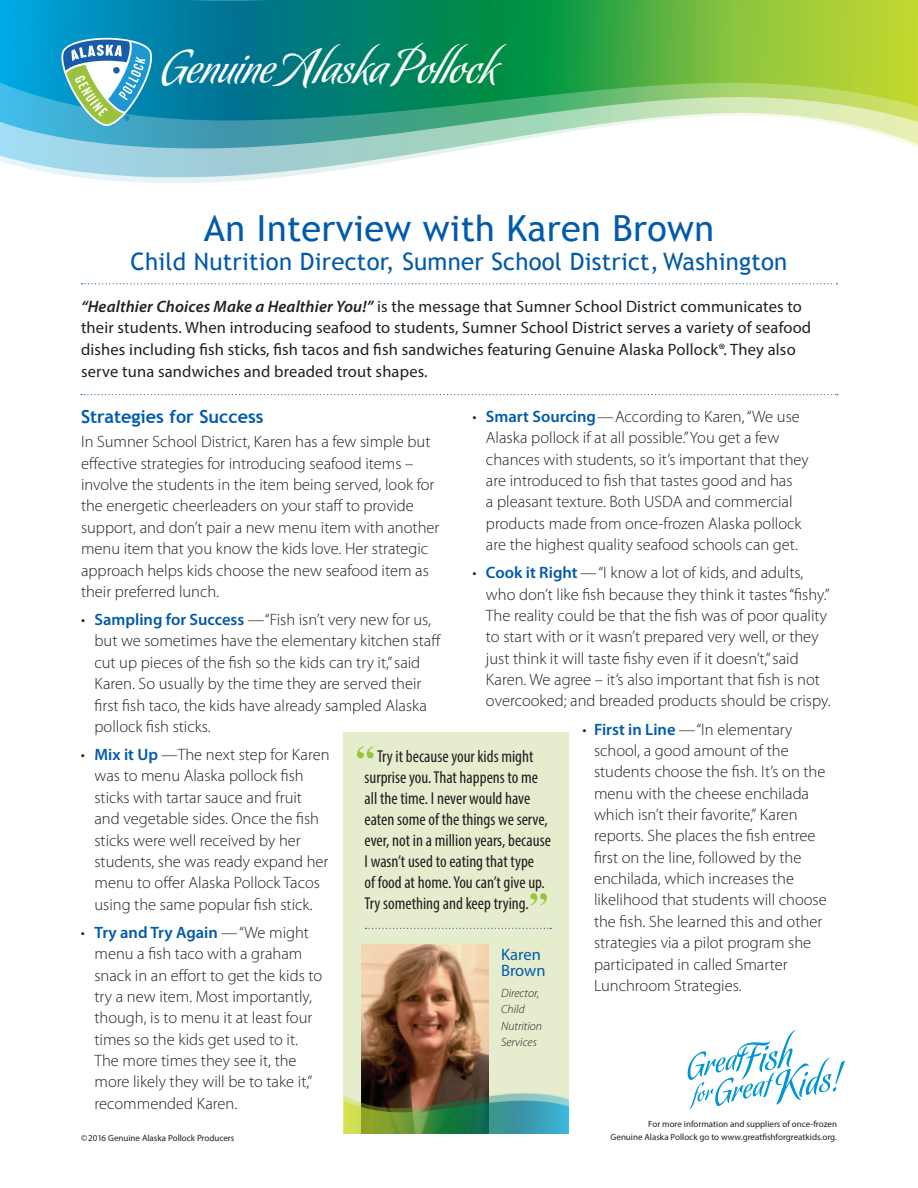
<style>
.page{position:relative;width:918px;height:1188px;background:#fff}
.page>*{position:absolute;margin:0;border:0;box-sizing:border-box;transform-origin:0 0}
.t1{font:46.5px "Koziupack";color:#fff}
.t2{font:36px "Trebuchet MS";letter-spacing:.01em;color:#015aaa}
.t3{font:24px "Trebuchet MS";letter-spacing:.01em;color:#015aaa}
.t4{font:700 18px "Trebuchet MS";color:#015aaa}
.t5{font:condensed 17.25px/21px "Myriad Pro";color:#231f20}
.t6{font:300 16.5px/21.3px "Myriad Pro";color:#231f20}
.t7{font:16.5px/21.8px "Myriad Pro";letter-spacing:.01em;color:#231f20}
.t8{font:16.5px/16.5px "Myriad Pro";color:#015aaa}
.t9{font:italic 300 12px/16.5px "Myriad Pro";color:#231f20}
.t10{font:9px "Myriad Pro";color:#231f20}
.s1{font-weight:600;font-style:italic}
.s2{font-weight:600;color:#015aaa}
.s3{font-family:"Times Ten";font-weight:700;font-stretch:normal;font-size:36px;color:#9ac23b}
</style>
<div class="page">
<svg style="left:0;top:153px;width:442px;height:30px"></svg>
<svg style="left:0;top:121px;width:918px;height:32px"></svg>
<svg style="left:0;top:0;width:918px;height:121px;background:#3fa26f"></svg>
<svg style="left:60px;top:38px;width:94px;height:89px"></svg>
<svg style="left:687px;top:1030px;width:158px;height:79px"></svg>
<svg style="left:81px;top:394px;width:757px;height:1px"></svg>
<svg style="left:82px;top:283px;width:755px;height:1px"></svg>
<div style="left:344px;top:732px;width:225px;height:402px;background:#e6edcf"></div>
<svg style="left:366px;top:928px;width:185px;height:1px"></svg>
<img style="left:361px;top:945px;width:127px;height:146px">
<svg style="left:344px;top:1091px;width:225px;height:43px;background:#598a66"></svg>
<h1 class="t1" style="left:162px;top:40px;width:336px">Genuine Alaska Pollock</h1>
<h2 class="t2" style="left:204px;top:207px;width:512px">An Interview with Karen Brown</h2>
<h3 class="t3" style="left:130px;top:247px;width:658px">Child Nutrition Director, Sumner School District, Washington</h3>
<p class="t7" style="left:81px;top:295px;width:732px"><span class="s1">“Healthier Choices Make a Healthier You!”</span> is the message that Sumner School District communicates to their students. When introducing seafood to students, Sumner School District serves a variety of seafood dishes including fish sticks, fish tacos and fish sandwiches featuring Genuine Alaska Pollock®. They also serve tuna sandwiches and breaded trout shapes.</p>
<p class="t6" style="left:486px;top:406px;width:324px;text-indent:-13px">• <span class="s2">Smart Sourcing</span>—According to Karen, “We use Alaska pollock if at all possible.” You get a few chances with students, so it’s important that they are introduced to fish that tastes good and has<br>a pleasant texture. Both USDA and commercial products made from once-frozen Alaska pollock are the highest quality seafood schools can get.</p>
<p class="t6" style="left:486px;top:562px;width:346px;text-indent:-13px">• <span class="s2">Cook it Right</span> —“I know a lot of kids, and adults, who don’t like fish because they think it tastes “fishy.” The reality could be that the fish was of poor quality to start with or it wasn’t prepared very well, or they just think it will taste fishy even if it doesn’t,” said Karen. We agree – it’s also important that fish is not overcooked; and breaded products should be crispy.</p>
<p class="t6" style="left:594px;top:719px;width:234px;text-indent:-12px">• <span class="s2">First in Line</span> —“In elementary school, a good amount of the students choose the fish. It’s on the menu with the cheese enchilada which isn’t their favorite,” Karen reports. She places the fish entree first on the line, followed by the enchilada, which increases the likelihood that students will choose the fish. She learned this and other strategies via a pilot program she participated in called Smarter<br>Lunchroom Strategies.</p>
<p class="t4" style="left:81px;top:405px;width:184px">Strategies for Success</p>
<p class="t6" style="left:81px;top:432px;width:360px">In Sumner School District, Karen has a few simple but effective strategies for introducing seafood items – involve the students in the item being served, look for the energetic cheerleaders on your staff to provide support, and don’t pair a new menu item with another menu item that you know the kids love. Her strategic approach helps kids choose the new seafood item as their preferred lunch.</p>
<p class="t6" style="left:94px;top:609px;width:348px;text-indent:-13px">• <span class="s2">Sampling for Success</span> —“Fish isn’t very new for us, but we sometimes have the elementary kitchen staff cut up pieces of the fish so the kids can try it,” said Karen. So usually by the time they are served their first fish taco, the kids have already sampled Alaska pollock fish sticks.</p>
<p class="t6" style="left:94px;top:744px;width:237px;text-indent:-13px">• <span class="s2">Mix it Up</span> —The next step for Karen was to menu Alaska pollock fish sticks with tartar sauce and fruit and vegetable sides. Once the fish sticks were well received by her students, she was ready expand her menu to offer Alaska Pollock Tacos using the same popular fish stick.</p>
<p class="t6" style="left:94px;top:922px;width:229px;text-indent:-13px">• <span class="s2">Try and Try Again</span> —“We might menu a fish taco with a graham snack in an effort to get the kids to try a new item. Most importantly, though, is to menu it at least four times so the kids get used to it.<br>The more times they see it, the more likely they will be to take it,” recommended Karen.</p>
<p class="t5" style="left:365px;top:746px;width:188px;text-indent:-9px"><span class="s3">“</span>Try it because your kids might surprise you. That happens to me all the time. I never would have eaten some of the things we serve, ever, not in a million years, because<br>I wasn’t used to eating that type<br>of food at home. You can’t give up.<br>Try something and keep trying.<span class="s3">”</span></p>
<p class="t8" style="left:501px;top:945px;width:46px">Karen<br>Brown</p>
<p class="t9" style="left:501px;top:985px;width:42px">Director,<br>Child<br>Nutrition<br>Services</p>
<p class="t10" style="left:648px;top:1118px;width:190px">For more information and suppliers of once-frozen</p>
<p class="t10" style="left:81px;top:1132px;width:155px">© 2016 Genuine Alaska Pollock Producers</p>
<p class="t10" style="left:611px;top:1132px;width:228px">Genuine Alaska Pollock go to www.greatfishforgreatkids.org.</p>
</div>
